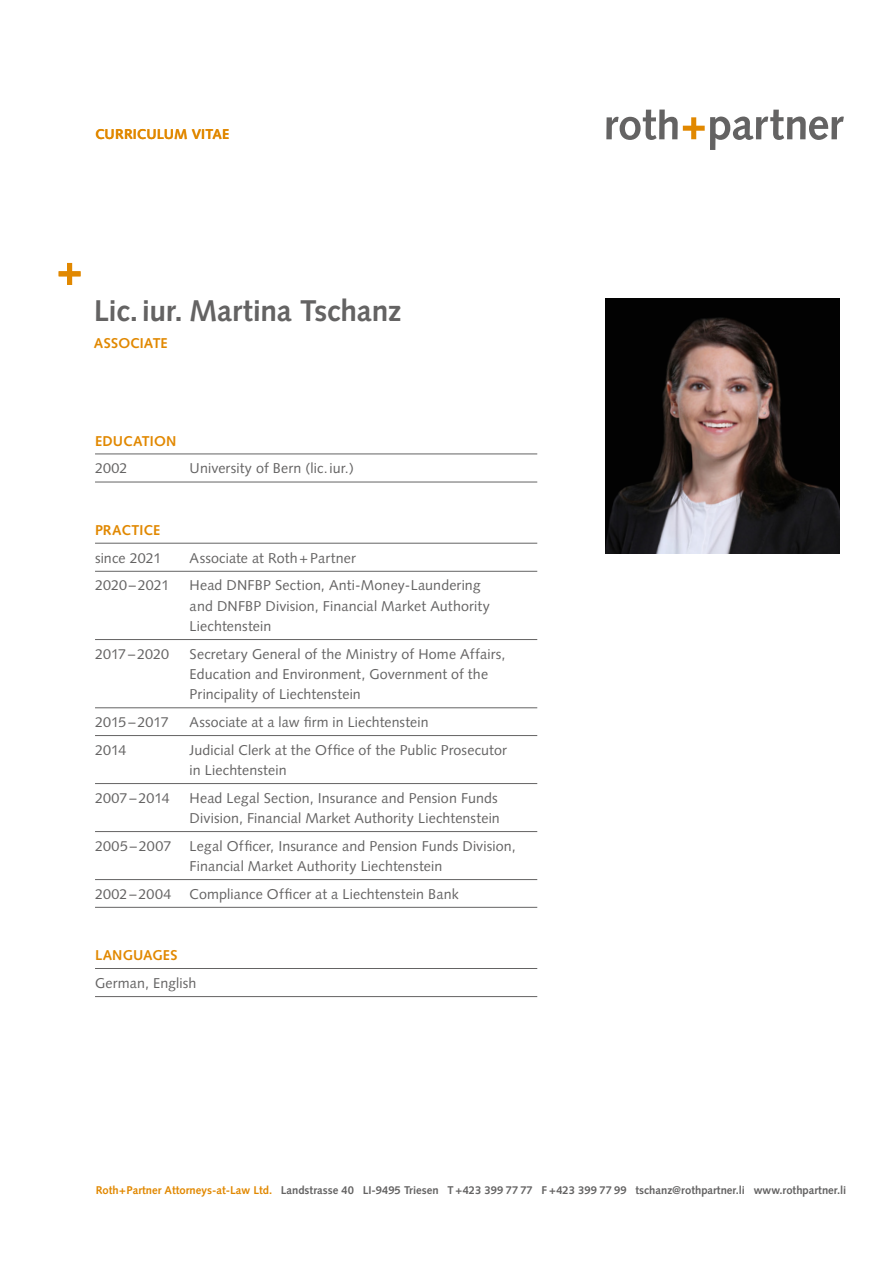
<style>
.page{position:relative;width:893px;height:1263px;background:#fff}
.page>*{position:absolute;margin:0;border:0;box-sizing:border-box;transform-origin:0 0}
.t1{font:700 30px "Syntax";letter-spacing:-.01em;color:#646363}
.t2{font:14.25px/20.2px "Syntax";letter-spacing:.01em;color:#646363}
.t3{font:700 14.25px "Syntax";letter-spacing:.005em;color:#e18800}
.t4{font:700 11.25px "Syntax";color:#646363}
.s1{color:#e18800}
</style>
<div class="page">
<svg style="left:606px;top:110px;width:238px;height:40px"></svg>
<hr style="left:95px;top:454px;width:442px;height:1px;background:#646363">
<hr style="left:95px;top:482px;width:442px;height:1px;background:#646363">
<hr style="left:95px;top:543px;width:442px;height:1px;background:#646363">
<hr style="left:95px;top:571px;width:442px;height:1px;background:#646363">
<hr style="left:95px;top:639px;width:442px;height:1px;background:#646363">
<hr style="left:95px;top:707px;width:442px;height:1px;background:#646363">
<hr style="left:95px;top:735px;width:442px;height:1px;background:#646363">
<hr style="left:95px;top:783px;width:442px;height:1px;background:#646363">
<hr style="left:95px;top:831px;width:442px;height:1px;background:#646363">
<hr style="left:95px;top:879px;width:442px;height:1px;background:#646363">
<hr style="left:95px;top:907px;width:442px;height:1px;background:#646363">
<hr style="left:95px;top:968px;width:442px;height:1px;background:#646363">
<hr style="left:95px;top:996px;width:442px;height:1px;background:#646363">
<svg style="left:59px;top:263px;width:22px;height:22px"></svg>
<img style="left:606px;top:299px;width:233px;height:254px">
<p class="t3" style="left:95px;top:126px;width:136px">CURRICULUM VITAE</p>
<h1 class="t1" style="left:94px;top:294px;width:309px">Lic.iur. Martina Tschanz</h1>
<p class="t3" style="left:94px;top:335px;width:75px">ASSOCIATE</p>
<p class="t3" style="left:95px;top:432px;width:83px">EDUCATION</p>
<p class="t2" style="left:95px;top:458px;width:34px">2002</p>
<p class="t2" style="left:190px;top:458px;width:166px">University of Bern (lic.iur.)</p>
<p class="t3" style="left:95px;top:522px;width:67px">PRACTICE</p>
<p class="t2" style="left:95px;top:547px;width:68px">since 2021</p>
<p class="t2" style="left:190px;top:547px;width:168px">Associate at Roth+Partner</p>
<p class="t2" style="left:95px;top:575px;width:76px">2020–2021</p>
<p class="t2" style="left:190px;top:575px;width:302px">Head DNFBP Section, Anti-Money-Laundering and DNFBP Division, Financial Market Authority<br>Liechtenstein</p>
<p class="t2" style="left:95px;top:643px;width:76px">2017–2020</p>
<p class="t2" style="left:190px;top:643px;width:317px">Secretary General of the Ministry of Home Affairs,<br>Education and Environment, Government of the<br>Principality of Liechtenstein</p>
<p class="t2" style="left:95px;top:712px;width:75px">2015–2017</p>
<p class="t2" style="left:190px;top:712px;width:240px">Associate at a law firm in Liechtenstein</p>
<p class="t2" style="left:95px;top:739px;width:33px">2014</p>
<p class="t2" style="left:190px;top:739px;width:319px">Judicial Clerk at the Office of the Public Prosecutor in Liechtenstein</p>
<p class="t2" style="left:95px;top:787px;width:76px">2007–2014</p>
<p class="t2" style="left:190px;top:787px;width:312px">Head Legal Section, Insurance and Pension Funds<br>Division, Financial Market Authority Liechtenstein</p>
<p class="t2" style="left:95px;top:835px;width:78px">2005–2007</p>
<p class="t2" style="left:190px;top:835px;width:328px">Legal Officer, Insurance and Pension Funds Division,<br>Financial Market Authority Liechtenstein</p>
<p class="t2" style="left:95px;top:883px;width:78px">2002–2004</p>
<p class="t2" style="left:190px;top:883px;width:271px">Compliance Officer at a Liechtenstein Bank</p>
<p class="t3" style="left:95px;top:947px;width:84px">LANGUAGES</p>
<p class="t2" style="left:95px;top:973px;width:103px">German, English</p>
<p class="t4" style="left:96px;top:1183px;width:752px"><span class="s1">Roth+Partner Attorneys-at-Law Ltd.</span> Landstrasse 40 LI-9495 Triesen T +423 399 77 77 F +423 399 77 99 tschanz@rothpartner.li www.rothpartner.li</p>
</div>
